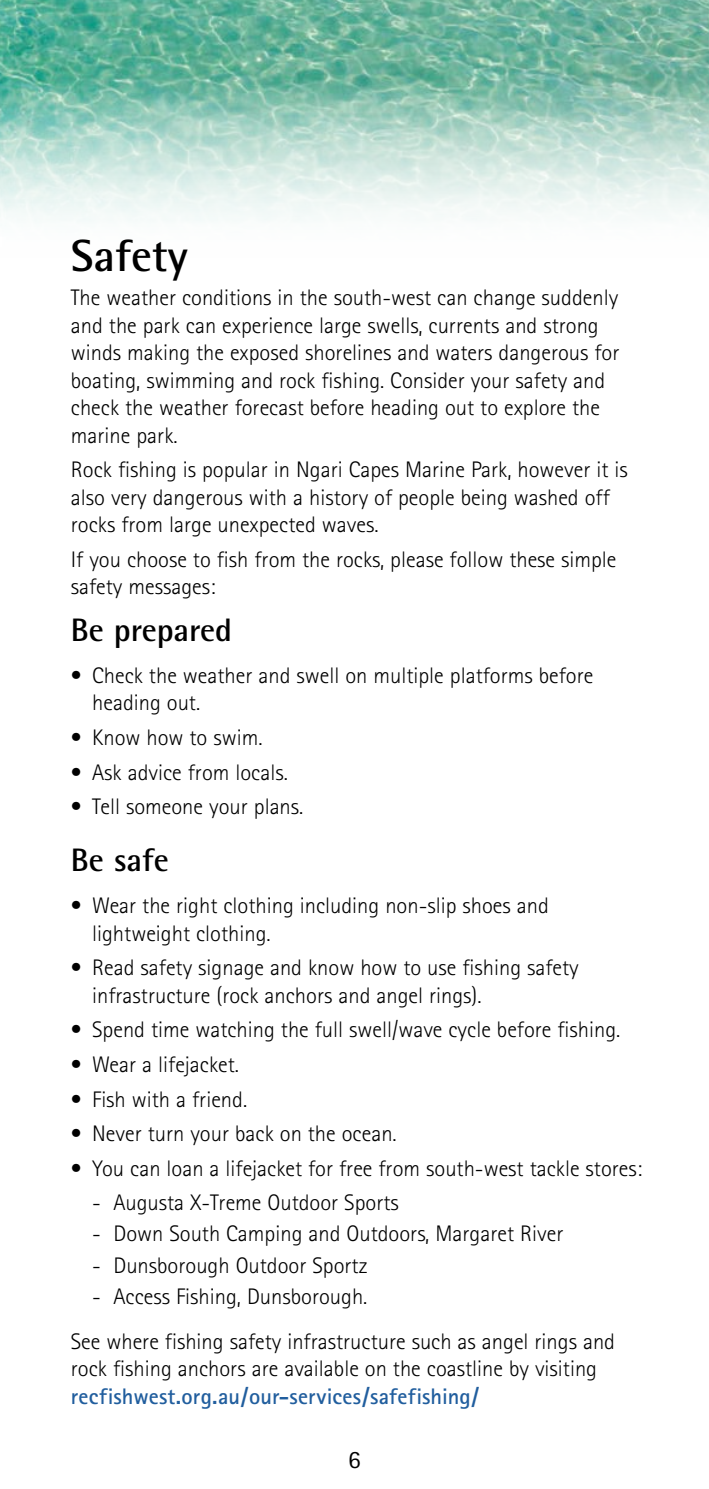
<style>
.page{position:relative;width:709px;height:1489px;background:#fff}
.page>*{position:absolute;margin:0;border:0;box-sizing:border-box;transform-origin:0 0}
.t1{font:700 45px "Rotis Semi Sans";color:#000}
.t2{font:700 32.5px "Rotis Semi Sans";color:#000}
.t3{font:25px "Rotis Sans Serif";color:#000}
.t4{font:300 22.5px/27.5px "Rotis Sans Serif";color:#000}
.t5{font:700 22.5px "Rotis Sans Serif";letter-spacing:.01em;color:#215e9e}
</style>
<div class="page">
<img style="left:0;top:0;width:709px;height:221px">
<h1 class="t1" style="left:71px;top:227px;width:118px">Safety</h1>
<p class="t4" style="left:71px;top:284px;width:550px">The weather conditions in the south-west can change suddenly and the park can experience large swells, currents and strong winds making the exposed shorelines and waters dangerous for boating, swimming and rock fishing. Consider your safety and check the weather forecast before heading out to explore the marine park.</p>
<p class="t4" style="left:71px;top:456px;width:558px">Rock fishing is popular in Ngari Capes Marine Park, however it is also very dangerous with a history of people being washed off rocks from large unexpected waves.</p>
<p class="t4" style="left:71px;top:545px;width:547px">If you choose to fish from the rocks, please follow these simple safety messages:</p>
<h2 class="t2" style="left:71px;top:610px;width:163px">Be prepared</h2>
<p class="t4" style="left:92px;top:661px;width:502px;text-indent:-21px">• Check the weather and swell on multiple platforms before heading out.</p>
<p class="t4" style="left:71px;top:723px;width:193px">• Know how to swim.</p>
<p class="t4" style="left:71px;top:758px;width:218px">• Ask advice from locals.</p>
<p class="t4" style="left:71px;top:792px;width:234px">• Tell someone your plans.</p>
<h2 class="t2" style="left:71px;top:840px;width:99px">Be safe</h2>
<p class="t4" style="left:92px;top:891px;width:458px;text-indent:-21px">• Wear the right clothing including non-slip shoes and lightweight clothing.</p>
<p class="t4" style="left:92px;top:953px;width:488px;text-indent:-21px">• Read safety signage and know how to use fishing safety infrastructure (rock anchors and angel rings).</p>
<p class="t4" style="left:71px;top:1016px;width:551px">• Spend time watching the full swell/wave cycle before fishing.</p>
<p class="t4" style="left:71px;top:1050px;width:170px">• Wear a lifejacket.</p>
<p class="t4" style="left:71px;top:1085px;width:178px">• Fish with a friend.</p>
<p class="t4" style="left:71px;top:1119px;width:327px">• Never turn your back on the ocean.</p>
<p class="t4" style="left:71px;top:1154px;width:573px">• You can loan a lifejacket for free from south-west tackle stores:</p>
<p class="t4" style="left:92px;top:1188px;width:308px">- Augusta X-Treme Outdoor Sports</p>
<p class="t4" style="left:92px;top:1219px;width:473px">- Down South Camping and Outdoors, Margaret River</p>
<p class="t4" style="left:92px;top:1251px;width:277px">- Dunsborough Outdoor Sportz</p>
<p class="t4" style="left:71px;top:1273px;width:545px;line-height:45.2px;text-indent:21px">- Access Fishing, Dunsborough.<br>See where fishing safety infrastructure such as angel rings and</p>
<p class="t4" style="left:71px;top:1354px;width:527px">rock fishing anchors are available on the coastline by visiting</p>
<p class="t5" style="left:71px;top:1381px;width:409px">recfishwest.org.au/our-services/safefishing/</p>
<p class="t3" style="left:348px;top:1444px;width:14px">6</p>
</div>
